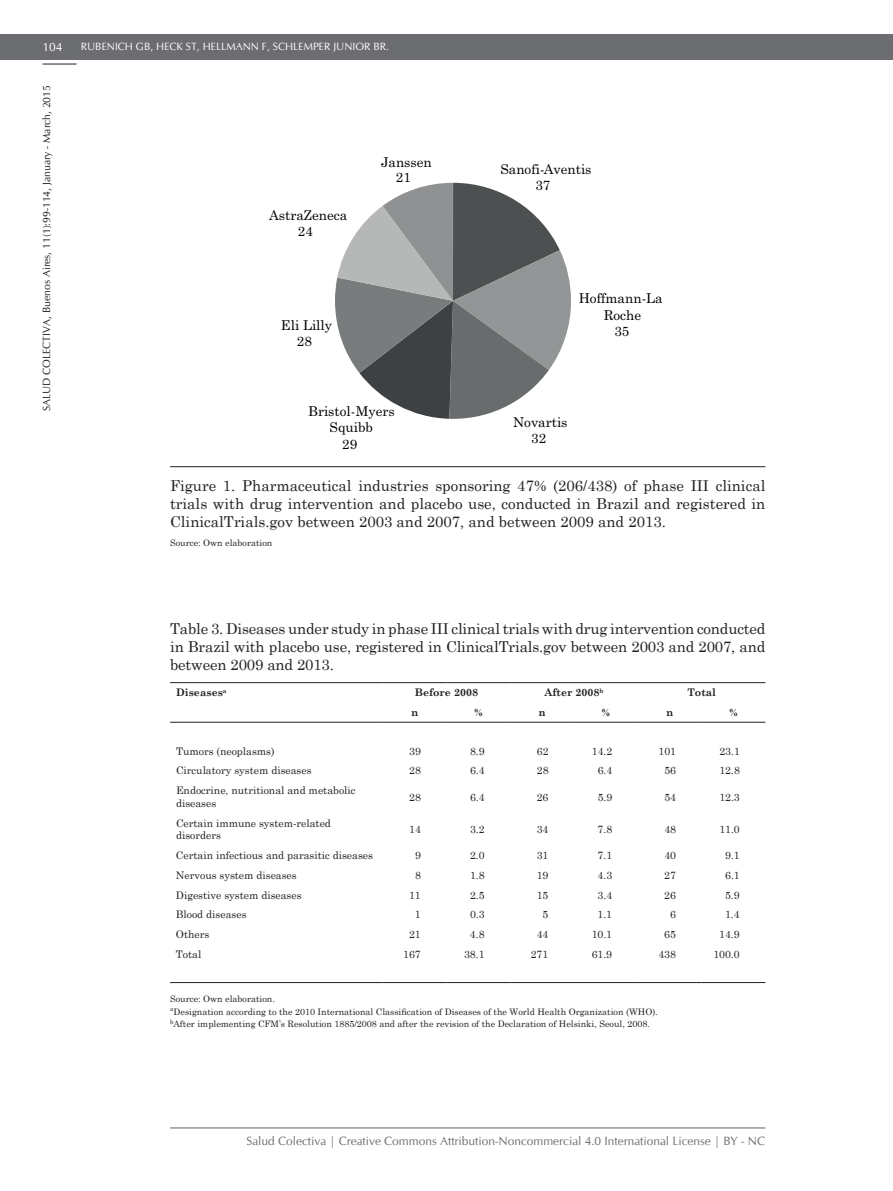
<style>
.page{position:relative;width:893px;height:1191px;background:#fff}
.page>*{position:absolute;margin:0;border:0;box-sizing:border-box;transform-origin:0 0}
.t1{font:15px/18px "Century Schoolbook";letter-spacing:-.005em;color:#231f20;text-align:justify}
.t2{font:13.5px/15.9px "Century Schoolbook";color:#000001;text-align:center}
.t3{font:12px "CG Omega";color:#6c6d70}
.t4{font:12px "CG Omega";color:#fff}
.t5{font:10.5px/12.6px "Century Schoolbook";color:#231f20}
.t6{font:10.5px "CG Omega";color:#231f20}
.t7{font:10.5px "CG Omega";color:#fff}
.t8{font:700 10.5px "Century Schoolbook";color:#231f20}
.t9{font:9px/12.6px "Century Schoolbook";color:#231f20}
</style>
<div class="page">
<div style="left:0;top:34px;width:893px;height:26px;background:#6c6d70"></div>
<hr style="left:43px;top:64px;width:34px;height:1px;background:#231f20">
<hr style="left:170px;top:1127px;width:595px;height:1px;background:#939598">
<hr style="left:170px;top:466px;width:595px;height:1px;background:#231f20">
<svg style="left:335px;top:183px;width:236px;height:236px"></svg>
<hr style="left:170px;top:682px;width:213px;height:1px;background:#231f20">
<hr style="left:170px;top:722px;width:213px;height:1px;background:#231f20">
<hr style="left:383px;top:682px;width:63px;height:1px;background:#231f20">
<hr style="left:446px;top:682px;width:64px;height:1px;background:#231f20">
<hr style="left:510px;top:682px;width:64px;height:1px;background:#231f20">
<hr style="left:574px;top:682px;width:64px;height:1px;background:#231f20">
<hr style="left:638px;top:682px;width:64px;height:1px;background:#231f20">
<hr style="left:702px;top:682px;width:63px;height:1px;background:#231f20">
<hr style="left:383px;top:722px;width:63px;height:1px;background:#231f20">
<hr style="left:446px;top:722px;width:64px;height:1px;background:#231f20">
<hr style="left:510px;top:722px;width:64px;height:1px;background:#231f20">
<hr style="left:574px;top:722px;width:64px;height:1px;background:#231f20">
<hr style="left:638px;top:722px;width:64px;height:1px;background:#231f20">
<hr style="left:702px;top:722px;width:63px;height:1px;background:#231f20">
<hr style="left:170px;top:982px;width:213px;height:1px;background:#231f20">
<hr style="left:383px;top:982px;width:63px;height:1px;background:#231f20">
<hr style="left:446px;top:982px;width:64px;height:1px;background:#231f20">
<hr style="left:510px;top:982px;width:64px;height:1px;background:#231f20">
<hr style="left:574px;top:982px;width:64px;height:1px;background:#231f20">
<hr style="left:638px;top:982px;width:64px;height:1px;background:#231f20">
<hr style="left:702px;top:982px;width:63px;height:1px;background:#231f20">
<p class="t4" style="left:43px;top:40px;width:21px">104</p>
<p class="t7" style="left:81px;top:40px;width:310px">Rubenich GB, H eck ST, H ellmann F, Schlemper Junior BR.</p>
<p class="t6" style="left:40px;top:411px;width:328px;rotate:-90deg">SALUD COLECTIVA, B uenos Aires, 11(1):99-114, January - March, 2015</p>
<p class="t2" style="left:381px;top:152px;width:52px">Janssen<br>21</p>
<p class="t2" style="left:269px;top:206px;width:80px">AstraZeneca<br>24</p>
<p class="t2" style="left:281px;top:316px;width:53px">Eli Lilly<br>28</p>
<p class="t2" style="left:308px;top:401px;width:88px;line-height:16.5px">Bristol-Myers<br>Squibb<br>29</p>
<p class="t2" style="left:500px;top:160px;width:93px">Sanofi-Aventis<br>37</p>
<p class="t2" style="left:579px;top:289px;width:85px;line-height:16.5px">Hoffmann-La<br>Roche<br>35</p>
<p class="t2" style="left:513px;top:413px;width:56px">Novartis<br>32</p>
<p class="t1" style="left:170px;top:475px;width:597px">Figure 1. Pharmaceutical industries sponsoring 47% (206/438) of phase III clinical trials with drug intervention and placebo use, conducted in Brazil and registered in ClinicalTrials.gov between 2003 and 2007, and between 2009 and 2013.</p>
<p class="t9" style="left:170px;top:535px;width:104px">Source: Own elaboration</p>
<h1 class="t1" style="left:170px;top:618px;width:597px">Table 3. Diseases under study in phase III clinical trials with drug intervention conducted in Brazil with placebo use, registered in ClinicalTrials.gov between 2003 and 2007, and between 2009 and 2013.</h1>
<p class="t8" style="left:176px;top:684px;width:52px">Diseases<sup>a</sup></p>
<p class="t8" style="left:415px;top:684px;width:65px">Before 2008</p>
<p class="t8" style="left:544px;top:684px;width:61px">After 2008<sup>b</sup></p>
<p class="t8" style="left:687px;top:684px;width:30px">Total</p>
<p class="t8" style="left:411px;top:704px;width:9px">n</p>
<p class="t8" style="left:474px;top:704px;width:10px">%</p>
<p class="t8" style="left:539px;top:704px;width:9px">n</p>
<p class="t8" style="left:602px;top:704px;width:10px">%</p>
<p class="t8" style="left:666px;top:704px;width:9px">n</p>
<p class="t8" style="left:729px;top:704px;width:10px">%</p>
<p class="t5" style="left:176px;top:743px;width:100px">Tumors (neoplasms)</p>
<p class="t5" style="left:409px;top:743px;width:13px">39</p>
<p class="t5" style="left:470px;top:743px;width:16px">8.9</p>
<p class="t5" style="left:537px;top:743px;width:13px">62</p>
<p class="t5" style="left:592px;top:743px;width:22px">14.2</p>
<p class="t5" style="left:659px;top:743px;width:19px">101</p>
<p class="t5" style="left:719px;top:743px;width:22px">23.1</p>
<p class="t5" style="left:176px;top:763px;width:137px">Circulatory system diseases</p>
<p class="t5" style="left:409px;top:763px;width:13px">28</p>
<p class="t5" style="left:470px;top:763px;width:16px">6.4</p>
<p class="t5" style="left:537px;top:763px;width:13px">28</p>
<p class="t5" style="left:598px;top:763px;width:16px">6.4</p>
<p class="t5" style="left:664px;top:763px;width:13px">56</p>
<p class="t5" style="left:719px;top:763px;width:22px">12.8</p>
<p class="t5" style="left:176px;top:783px;width:181px">Endocrine, nutritional and metabolic diseases</p>
<p class="t5" style="left:409px;top:789px;width:13px">28</p>
<p class="t5" style="left:470px;top:789px;width:16px">6.4</p>
<p class="t5" style="left:537px;top:789px;width:13px">26</p>
<p class="t5" style="left:598px;top:789px;width:16px">5.9</p>
<p class="t5" style="left:664px;top:789px;width:13px">54</p>
<p class="t5" style="left:719px;top:789px;width:22px">12.3</p>
<p class="t5" style="left:176px;top:815px;width:156px">Certain immune system-related disorders</p>
<p class="t5" style="left:409px;top:822px;width:13px">14</p>
<p class="t5" style="left:470px;top:822px;width:16px">3.2</p>
<p class="t5" style="left:537px;top:822px;width:13px">34</p>
<p class="t5" style="left:598px;top:822px;width:16px">7.8</p>
<p class="t5" style="left:664px;top:822px;width:13px">48</p>
<p class="t5" style="left:719px;top:822px;width:22px">11.0</p>
<p class="t5" style="left:176px;top:848px;width:198px">Certain infectious and parasitic diseases</p>
<p class="t5" style="left:415px;top:848px;width:7px">9</p>
<p class="t5" style="left:470px;top:848px;width:16px">2.0</p>
<p class="t5" style="left:537px;top:848px;width:13px">31</p>
<p class="t5" style="left:598px;top:848px;width:16px">7.1</p>
<p class="t5" style="left:664px;top:848px;width:13px">40</p>
<p class="t5" style="left:725px;top:848px;width:16px">9.1</p>
<p class="t5" style="left:176px;top:867px;width:122px">Nervous system diseases</p>
<p class="t5" style="left:415px;top:867px;width:7px">8</p>
<p class="t5" style="left:470px;top:867px;width:16px">1.8</p>
<p class="t5" style="left:537px;top:867px;width:13px">19</p>
<p class="t5" style="left:598px;top:867px;width:16px">4.3</p>
<p class="t5" style="left:664px;top:867px;width:13px">27</p>
<p class="t5" style="left:725px;top:867px;width:16px">6.1</p>
<p class="t5" style="left:176px;top:887px;width:127px">Digestive system diseases</p>
<p class="t5" style="left:409px;top:887px;width:13px">11</p>
<p class="t5" style="left:470px;top:887px;width:16px">2.5</p>
<p class="t5" style="left:537px;top:887px;width:13px">15</p>
<p class="t5" style="left:598px;top:887px;width:16px">3.4</p>
<p class="t5" style="left:664px;top:887px;width:13px">26</p>
<p class="t5" style="left:725px;top:887px;width:16px">5.9</p>
<p class="t5" style="left:176px;top:907px;width:72px">Blood diseases</p>
<p class="t5" style="left:415px;top:907px;width:7px">1</p>
<p class="t5" style="left:470px;top:907px;width:16px">0.3</p>
<p class="t5" style="left:542px;top:907px;width:7px">5</p>
<p class="t5" style="left:598px;top:907px;width:16px">1.1</p>
<p class="t5" style="left:670px;top:907px;width:7px">6</p>
<p class="t5" style="left:725px;top:907px;width:16px">1.4</p>
<p class="t5" style="left:176px;top:927px;width:35px">Others</p>
<p class="t5" style="left:409px;top:927px;width:13px">21</p>
<p class="t5" style="left:470px;top:927px;width:16px">4.8</p>
<p class="t5" style="left:537px;top:927px;width:13px">44</p>
<p class="t5" style="left:592px;top:927px;width:22px">10.1</p>
<p class="t5" style="left:664px;top:927px;width:13px">65</p>
<p class="t5" style="left:719px;top:927px;width:22px">14.9</p>
<p class="t5" style="left:176px;top:947px;width:27px">Total</p>
<p class="t5" style="left:403px;top:947px;width:19px">167</p>
<p class="t5" style="left:464px;top:947px;width:22px">38.1</p>
<p class="t5" style="left:531px;top:947px;width:19px">271</p>
<p class="t5" style="left:592px;top:947px;width:22px">61.9</p>
<p class="t5" style="left:658px;top:947px;width:19px">438</p>
<p class="t5" style="left:713px;top:947px;width:28px">100.0</p>
<p class="t9" style="left:170px;top:991px;width:489px">Source: Own elaboration.<br><sup>a</sup>Designation according to the 2010 International Classification of Diseases of the World Health Organization (WHO). <sup>b</sup>After implementing CFM’s Resolution 1885/2008 and after the revision of the Declaration of Helsinki, Seoul, 2008.</p>
<p class="t3" style="left:247px;top:1133px;width:511px">Salud Colectiva | Creative Commons Attribution-Noncommercial 4.0 I nternational License | BY - NC</p>
</div>
